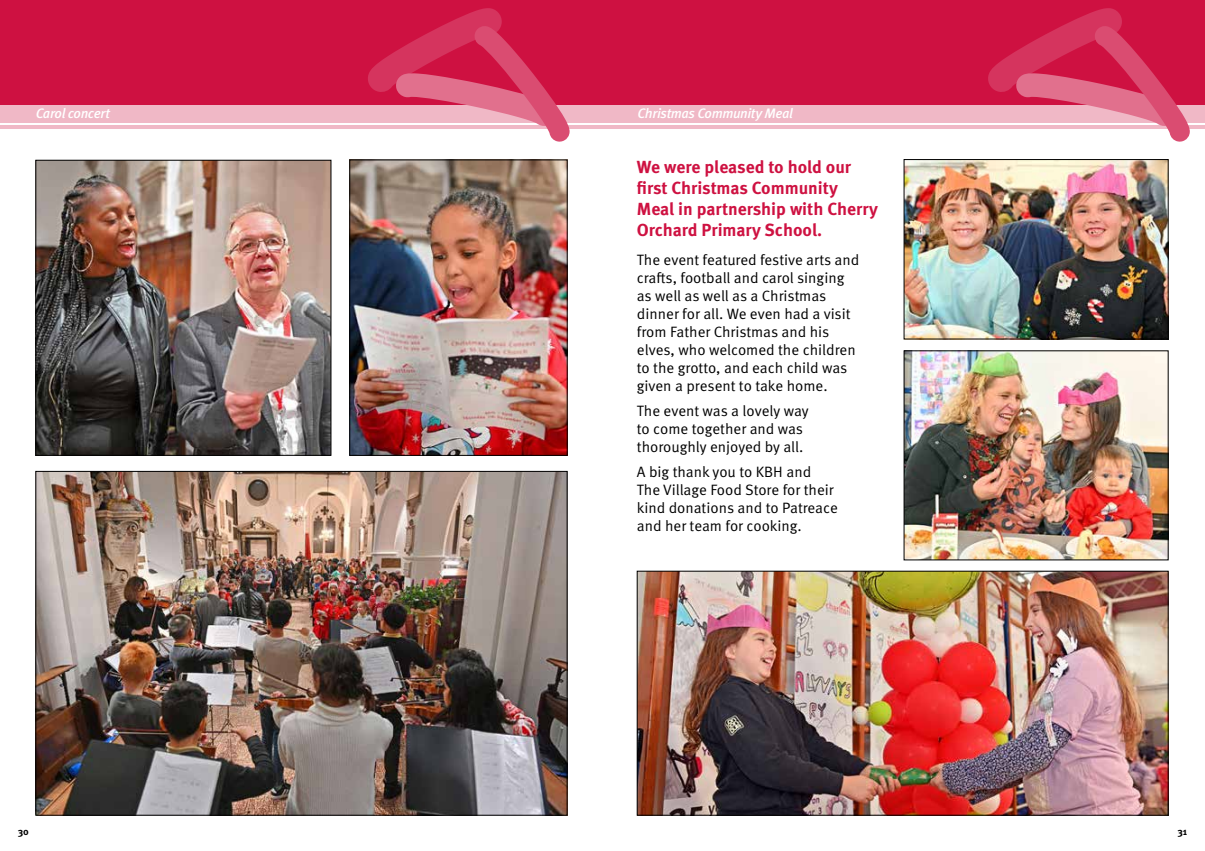
<style>
.page{position:relative;width:1205px;height:851px;background:#fff}
.page>*{position:absolute;margin:0;border:0;box-sizing:border-box;transform-origin:0 0}
.t1{font:700 17.5px/21px "Meta Pro";color:#ce1141}
.t2{font:15px/18px "Meta Pro Norm";color:#000}
.t3{font:italic 500 13.75px "Meta Pro";letter-spacing:-.03em;color:#fff}
.t4{font:700 10px "Meta Pro";color:#000}
</style>
<div class="page">
<div style="left:0;top:0;width:602px;height:106px;background:#ce1141"></div>
<div style="left:0;top:105px;width:602px;height:18px;background:#f0b8c6"></div>
<hr style="left:0;top:125px;width:602px;height:4px;background:#f0b8c6">
<svg style="left:368px;top:8px;width:202px;height:134px"></svg>
<div style="left:602px;top:0;width:603px;height:106px;background:#ce1141"></div>
<div style="left:602px;top:105px;width:603px;height:18px;background:#f0b8c6"></div>
<hr style="left:602px;top:125px;width:603px;height:4px;background:#f0b8c6">
<svg style="left:988px;top:8px;width:202px;height:134px"></svg>
<img style="left:38px;top:162px;width:291px;height:291px">
<div style="left:36px;top:160px;width:295px;height:295px;border:1px solid #000"></div>
<img style="left:38px;top:473px;width:527px;height:340px">
<img style="left:639px;top:572px;width:527px;height:241px">
<div style="left:637px;top:570px;width:531px;height:245px;border:1px solid #000"></div>
<img style="left:906px;top:352px;width:260px;height:206px">
<img style="left:906px;top:161px;width:260px;height:176px">
<div style="left:904px;top:159px;width:264px;height:180px;border:1px solid #000"></div>
<img style="left:351px;top:161px;width:214px;height:292px">
<div style="left:349px;top:159px;width:218px;height:296px;border:1px solid #000"></div>
<p class="t3" style="left:36px;top:103px;width:75px">Carol concert</p>
<p class="t3" style="left:637px;top:103px;width:157px">Christmas Community Meal</p>
<p class="t1" style="left:637px;top:155px;width:243px">We were pleased to hold our first Christmas Community<br>Meal in partnership with Cherry<br>Orchard Primary School.</p>
<p class="t2" style="left:637px;top:249px;width:224px">The event featured festive arts and crafts, football and carol singing as well as well as a Christmas dinner for all. We even had a visit from Father Christmas and his elves, who welcomed the children to the grotto, and each child was given a present to take home.</p>
<p class="t2" style="left:637px;top:400px;width:173px">The event was a lovely way to come together and was thoroughly enjoyed by all.</p>
<p class="t2" style="left:637px;top:461px;width:202px">A big thank you to KBH and<br>The Village Food Store for their kind donations and to Patreace and her team for cooking.</p>
<p class="t4" style="left:18px;top:823px;width:13px">30</p>
<p class="t4" style="left:1177px;top:823px;width:11px">31</p>
</div>
